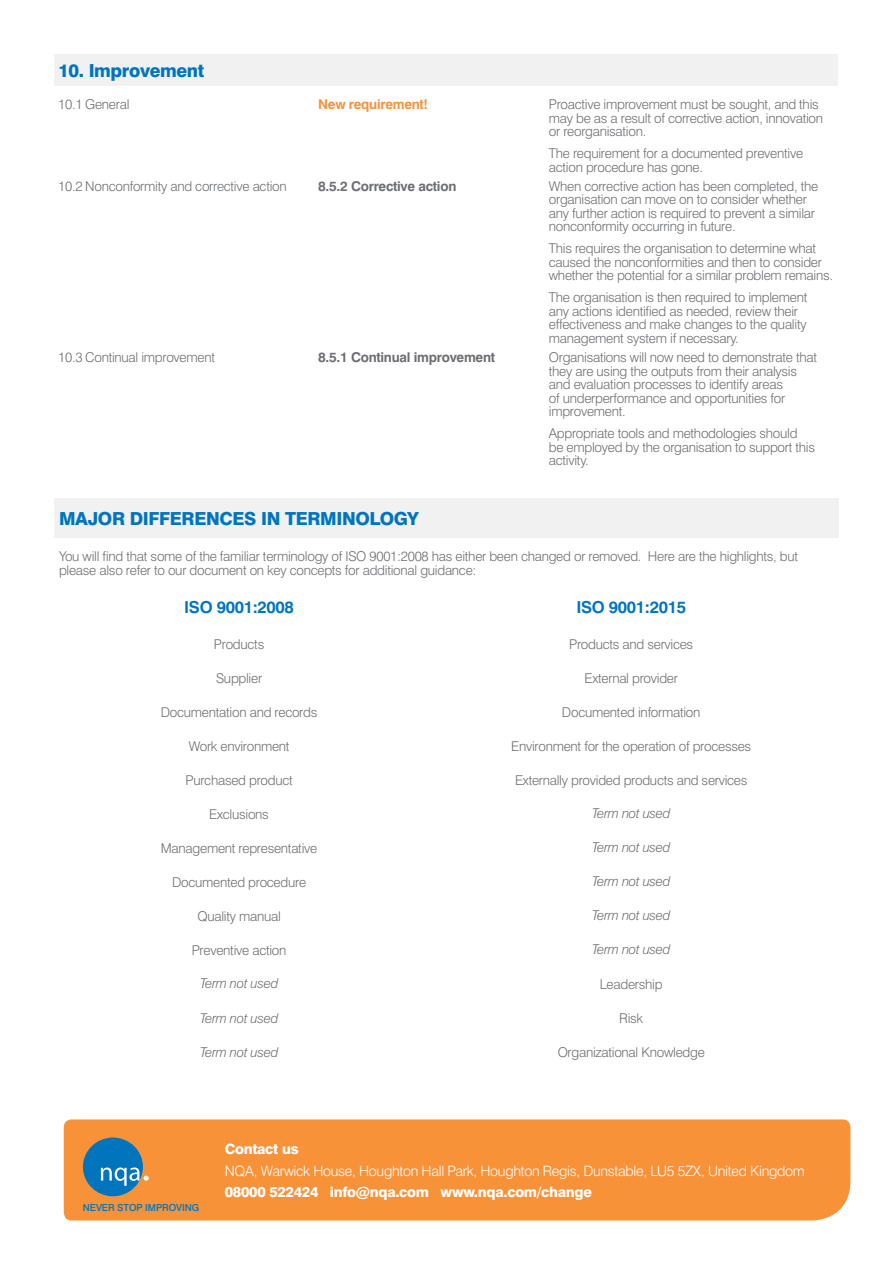
<style>
.page{position:relative;width:893px;height:1263px;background:#fff}
.page>*{position:absolute;margin:0;border:0;box-sizing:border-box;transform-origin:0 0}
.t1{font:800 18px "Swiss 721 BT";letter-spacing:-.02em;color:#0075be}
.t2{font:700 16.5px "Swiss 721 BT";letter-spacing:-.02em;color:#0075be}
.t3{font:300 14.25px "Swiss 721 BT";letter-spacing:-.02em;color:#fff}
.t4{font:800 14.25px "Swiss 721 BT";letter-spacing:-.02em;color:#fff}
.t5{font:300 13.5px/13.5px "Swiss 721 BT";letter-spacing:-.02em;color:#6d6e71}
.t6{font:italic 300 13.5px "Swiss 721 BT";letter-spacing:-.02em;color:#6d6e71}
.t7{font:700 13.5px "Swiss 721 BT";letter-spacing:-.02em;color:#6d6e71}
.t8{font:700 13.5px "Swiss 721 BT";letter-spacing:-.02em;color:#f79239}
.t9{font:500 9.75px "Swiss 721 BT";letter-spacing:-.01em;color:#0075be}
</style>
<div class="page">
<div style="left:54px;top:54px;width:783px;height:31px;background:#f1f1f2"></div>
<div style="left:55px;top:497px;width:784px;height:40px;background:#f1f1f2"></div>
<div style="left:64px;top:1119px;width:786px;height:101px;background:#f79239"></div>
<div style="left:83px;top:1137px;width:60px;height:59px;background:#0075be;border-radius:50%"></div>
<svg style="left:101px;top:1167px;width:48px;height:19px"></svg>
<h1 class="t1" style="left:58px;top:60px;width:147px">10. Improvement</h1>
<p class="t5" style="left:58px;top:97px;width:73px">10.1 General</p>
<p class="t8" style="left:318px;top:96px;width:111px">New requirement!</p>
<p class="t5" style="left:549px;top:97px;width:276px">Proactive improvement must be sought, and this may be as a result of corrective action, innovation or reorganisation.</p>
<p class="t5" style="left:549px;top:146px;width:256px">The requirement for a documented preventive action procedure has gone.</p>
<p class="t5" style="left:58px;top:179px;width:230px">10.2 Nonconformity and corrective action</p>
<p class="t7" style="left:318px;top:178px;width:140px">8.5.2 Corrective action</p>
<p class="t5" style="left:549px;top:179px;width:271px">When corrective action has been completed, the organisation can move on to consider whether any further action is required to prevent a similar nonconformity occurring in future.</p>
<p class="t5" style="left:549px;top:242px;width:286px">This requires the organisation to determine what caused the nonconformities and then to consider whether the potential for a similar problem remains.</p>
<p class="t5" style="left:549px;top:291px;width:260px">The organisation is then required to implement any actions identified as needed, review their effectiveness and make changes to the quality management system if necessary.</p>
<p class="t5" style="left:58px;top:351px;width:158px">10.3 Continual improvement</p>
<p class="t7" style="left:318px;top:349px;width:178px">8.5.1 Continual improvement</p>
<p class="t5" style="left:549px;top:351px;width:270px">Organisations will now need to demonstrate that they are using the outputs from their analysis and evaluation processes to identify areas<br>of underperformance and opportunities for improvement.</p>
<p class="t5" style="left:549px;top:427px;width:268px">Appropriate tools and methodologies should be employed by the organisation to support this activity.</p>
<h1 class="t1" style="left:59px;top:507px;width:362px">MAJOR DIFFERENCES IN TERMINOLOGY</h1>
<p class="t5" style="left:59px;top:549px;width:741px">You will find that some of the familiar terminology of ISO 9001:2008 has either been changed or removed. Here are the highlights, but please also refer to our document on key concepts for additional guidance:</p>
<p class="t2" style="left:184px;top:597px;width:111px">ISO 9001:2008</p>
<p class="t2" style="left:576px;top:597px;width:111px">ISO 9001:2015</p>
<p class="t5" style="left:214px;top:637px;width:52px">Products</p>
<p class="t5" style="left:569px;top:637px;width:126px">Products and services</p>
<p class="t5" style="left:216px;top:671px;width:48px">Supplier</p>
<p class="t5" style="left:584px;top:671px;width:95px">External provider</p>
<p class="t5" style="left:161px;top:705px;width:158px">Documentation and records</p>
<p class="t5" style="left:562px;top:705px;width:140px">Documented information</p>
<p class="t5" style="left:189px;top:739px;width:102px">Work environment</p>
<p class="t5" style="left:511px;top:739px;width:241px">Environment for the operation of processes</p>
<p class="t5" style="left:185px;top:773px;width:109px">Purchased product</p>
<p class="t5" style="left:515px;top:773px;width:234px">Externally provided products and services</p>
<p class="t5" style="left:209px;top:807px;width:61px">Exclusions</p>
<p class="t6" style="left:592px;top:805px;width:80px">Term not used</p>
<p class="t5" style="left:161px;top:841px;width:158px">Management representative</p>
<p class="t6" style="left:592px;top:839px;width:80px">Term not used</p>
<p class="t5" style="left:172px;top:875px;width:136px">Documented procedure</p>
<p class="t6" style="left:592px;top:873px;width:80px">Term not used</p>
<p class="t5" style="left:197px;top:909px;width:85px">Quality manual</p>
<p class="t6" style="left:592px;top:907px;width:80px">Term not used</p>
<p class="t5" style="left:192px;top:943px;width:96px">Preventive action</p>
<p class="t6" style="left:592px;top:941px;width:80px">Term not used</p>
<p class="t6" style="left:200px;top:975px;width:80px">Term not used</p>
<p class="t5" style="left:600px;top:977px;width:64px">Leadership</p>
<p class="t6" style="left:200px;top:1009px;width:80px">Term not used</p>
<p class="t5" style="left:619px;top:1011px;width:25px">Risk</p>
<p class="t6" style="left:200px;top:1043px;width:80px">Term not used</p>
<p class="t5" style="left:558px;top:1045px;width:149px">Organizational Knowledge</p>
<p class="t9" style="left:83px;top:1202px;width:118px">NEVER STOP IMPROVING</p>
<p class="t4" style="left:225px;top:1140px;width:76px">Contact us</p>
<p class="t3" style="left:225px;top:1162px;width:581px">NQA, Warwick House, Houghton Hall Park, Houghton Regis, Dunstable, LU5 5ZX, United Kingdom</p>
<p class="t4" style="left:225px;top:1183px;width:369px">08000 522424 info@nqa.com www.nqa.com/change</p>
</div>
